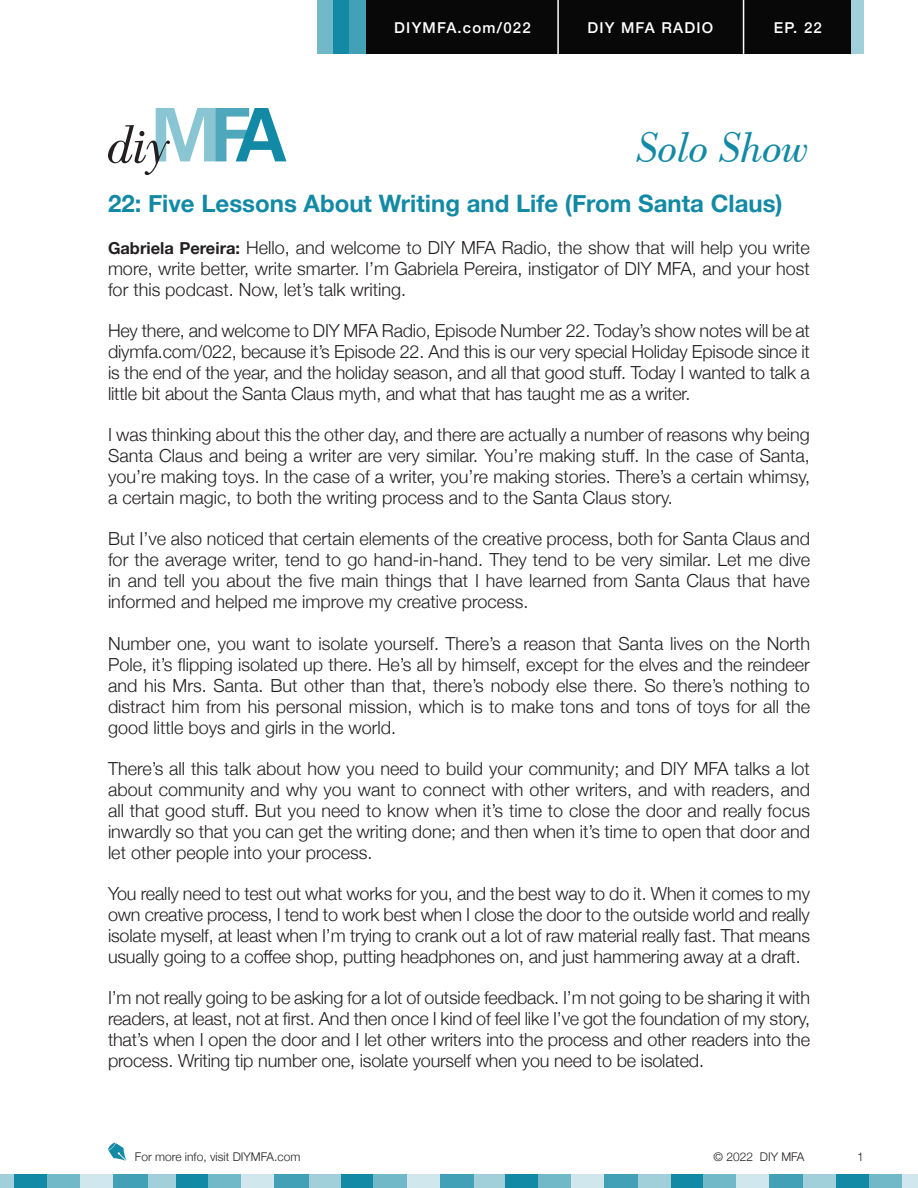
<style>
.page{position:relative;width:918px;height:1188px;background:#fff}
.page>*{position:absolute;margin:0;border:0;box-sizing:border-box;transform-origin:0 0}
.t1{font:italic 45px "Bodoni BT";letter-spacing:-.01em;color:#138aa5}
.t2{font:700 24px "Helvetica Neue";color:#138aa5}
.t3{font:300 18px/21px "Helvetica Neue";color:#231f20;text-align:justify}
.t4{font:500 15px "Helvetica Neue";letter-spacing:.08em;color:#fff}
.t5{font:300 12px "Helvetica Neue";color:#231f20}
.s1{font-weight:700;font-size:16.5px}
</style>
<div class="page">
<svg style="left:108px;top:1142px;width:18px;height:19px"></svg>
<div style="left:0;top:1174px;width:16px;height:14px;background:#a1d0db"></div>
<div style="left:143px;top:1174px;width:34px;height:14px;background:#a1d0db"></div>
<div style="left:308px;top:1174px;width:34px;height:14px;background:#a1d0db"></div>
<div style="left:473px;top:1174px;width:34px;height:14px;background:#a1d0db"></div>
<div style="left:638px;top:1174px;width:34px;height:14px;background:#a1d0db"></div>
<div style="left:803px;top:1174px;width:34px;height:14px;background:#a1d0db"></div>
<div style="left:15px;top:1174px;width:34px;height:14px;background:#138aa5"></div>
<div style="left:176px;top:1174px;width:34px;height:14px;background:#138aa5"></div>
<div style="left:341px;top:1174px;width:34px;height:14px;background:#138aa5"></div>
<div style="left:505px;top:1174px;width:34px;height:14px;background:#138aa5"></div>
<div style="left:671px;top:1174px;width:34px;height:14px;background:#138aa5"></div>
<div style="left:836px;top:1174px;width:34px;height:14px;background:#138aa5"></div>
<div style="left:48px;top:1174px;width:34px;height:14px;background:#71b9c9"></div>
<div style="left:209px;top:1174px;width:34px;height:14px;background:#71b9c9"></div>
<div style="left:374px;top:1174px;width:34px;height:14px;background:#71b9c9"></div>
<div style="left:538px;top:1174px;width:34px;height:14px;background:#71b9c9"></div>
<div style="left:704px;top:1174px;width:34px;height:14px;background:#71b9c9"></div>
<div style="left:869px;top:1174px;width:34px;height:14px;background:#71b9c9"></div>
<div style="left:80px;top:1174px;width:34px;height:14px;background:#d0e8ed"></div>
<div style="left:241px;top:1174px;width:34px;height:14px;background:#d0e8ed"></div>
<div style="left:407px;top:1174px;width:34px;height:14px;background:#d0e8ed"></div>
<div style="left:571px;top:1174px;width:34px;height:14px;background:#d0e8ed"></div>
<div style="left:737px;top:1174px;width:34px;height:14px;background:#d0e8ed"></div>
<div style="left:902px;top:1174px;width:16px;height:14px;background:#d0e8ed"></div>
<div style="left:113px;top:1174px;width:34px;height:14px;background:#42a1b7"></div>
<div style="left:274px;top:1174px;width:34px;height:14px;background:#42a1b7"></div>
<div style="left:440px;top:1174px;width:34px;height:14px;background:#42a1b7"></div>
<div style="left:604px;top:1174px;width:34px;height:14px;background:#42a1b7"></div>
<div style="left:769px;top:1174px;width:34px;height:14px;background:#42a1b7"></div>
<div style="left:358px;top:0;width:499px;height:54px;background:#080808"></div>
<div style="left:317px;top:0;width:16px;height:54px;background:#71b9c9"></div>
<div style="left:333px;top:0;width:16px;height:54px;background:#138aa5"></div>
<div style="left:349px;top:0;width:17px;height:54px;background:#42a1b7"></div>
<div style="left:852px;top:0;width:12px;height:54px;background:#a1d0db"></div>
<hr style="left:557px;top:0;width:2px;height:54px;background:#fff">
<hr style="left:743px;top:0;width:1px;height:54px;background:#fff">
<svg style="left:108px;top:108px;width:178px;height:67px"></svg>
<p class="t4" style="left:394px;top:15px;width:138px">DIYMFA.com/022</p>
<p class="t4" style="left:587px;top:15px;width:127px">DIY MFA RADIO</p>
<p class="t4" style="left:774px;top:15px;width:49px">EP. 22</p>
<p class="t1" style="left:637px;top:120px;width:174px">Solo Show</p>
<p class="t2" style="left:108px;top:185px;width:676px">22: Five Lessons About Writing and Life (From Santa Claus)</p>
<p class="t3" style="left:108px;top:235px;width:703px"><span class="s1">Gabriela Pereira:</span> Hello, and welcome to DIY MFA Radio, the show that will help you write more, write better, write smarter. I’m Gabriela Pereira, instigator of DIY MFA, and your host for this podcast. Now, let’s talk writing.</p>
<p class="t3" style="left:108px;top:319px;width:704px">Hey there, and welcome to DIY MFA Radio, Episode Number 22. Today’s show notes will be at diymfa.com/022, because it’s Episode 22. And this is our very special Holiday Episode since it is the end of the year, and the holiday season, and all that good stuff. Today I wanted to talk a little bit about the Santa Claus myth, and what that has taught me as a writer.</p>
<p class="t3" style="left:108px;top:423px;width:704px">I was thinking about this the other day, and there are actually a number of reasons why being Santa Claus and being a writer are very similar. You’re making stuff. In the case of Santa, you’re making toys. In the case of a writer, you’re making stories. There’s a certain whimsy, a certain magic, to both the writing process and to the Santa Claus story.</p>
<p class="t3" style="left:108px;top:527px;width:704px">But I’ve also noticed that certain elements of the creative process, both for Santa Claus and for the average writer, tend to go hand-in-hand. They tend to be very similar. Let me dive in and tell you about the five main things that I have learned from Santa Claus that have informed and helped me improve my creative process.</p>
<p class="t3" style="left:108px;top:631px;width:704px">Number one, you want to isolate yourself. There’s a reason that Santa lives on the North Pole, it’s flipping isolated up there. He’s all by himself, except for the elves and the reindeer and his Mrs. Santa. But other than that, there’s nobody else there. So there’s nothing to distract him from his personal mission, which is to make tons and tons of toys for all the good little boys and girls in the world.</p>
<p class="t3" style="left:108px;top:757px;width:704px">There’s all this talk about how you need to build your community; and DIY MFA talks a lot about community and why you want to connect with other writers, and with readers, and all that good stuff. But you need to know when it’s time to close the door and really focus inwardly so that you can get the writing done; and then when it’s time to open that door and let other people into your process.</p>
<p class="t3" style="left:108px;top:882px;width:704px">You really need to test out what works for you, and the best way to do it. When it comes to my own creative process, I tend to work best when I close the door to the outside world and really isolate myself, at least when I’m trying to crank out a lot of raw material really fast. That means usually going to a coffee shop, putting headphones on, and just hammering away at a draft.</p>
<p class="t3" style="left:108px;top:986px;width:704px">I’m not really going to be asking for a lot of outside feedback. I’m not going to be sharing it with readers, at least, not at first. And then once I kind of feel like I’ve got the foundation of my story, that’s when I open the door and I let other writers into the process and other readers into the process. Writing tip number one, isolate yourself when you need to be isolated.</p>
<p class="t5" style="left:135px;top:1147px;width:167px">For more info, visit DIYMFA.com</p>
<p class="t5" style="left:713px;top:1147px;width:93px">© 2022 DIY MFA</p>
<p class="t5" style="left:857px;top:1147px;width:8px">1</p>
</div>
